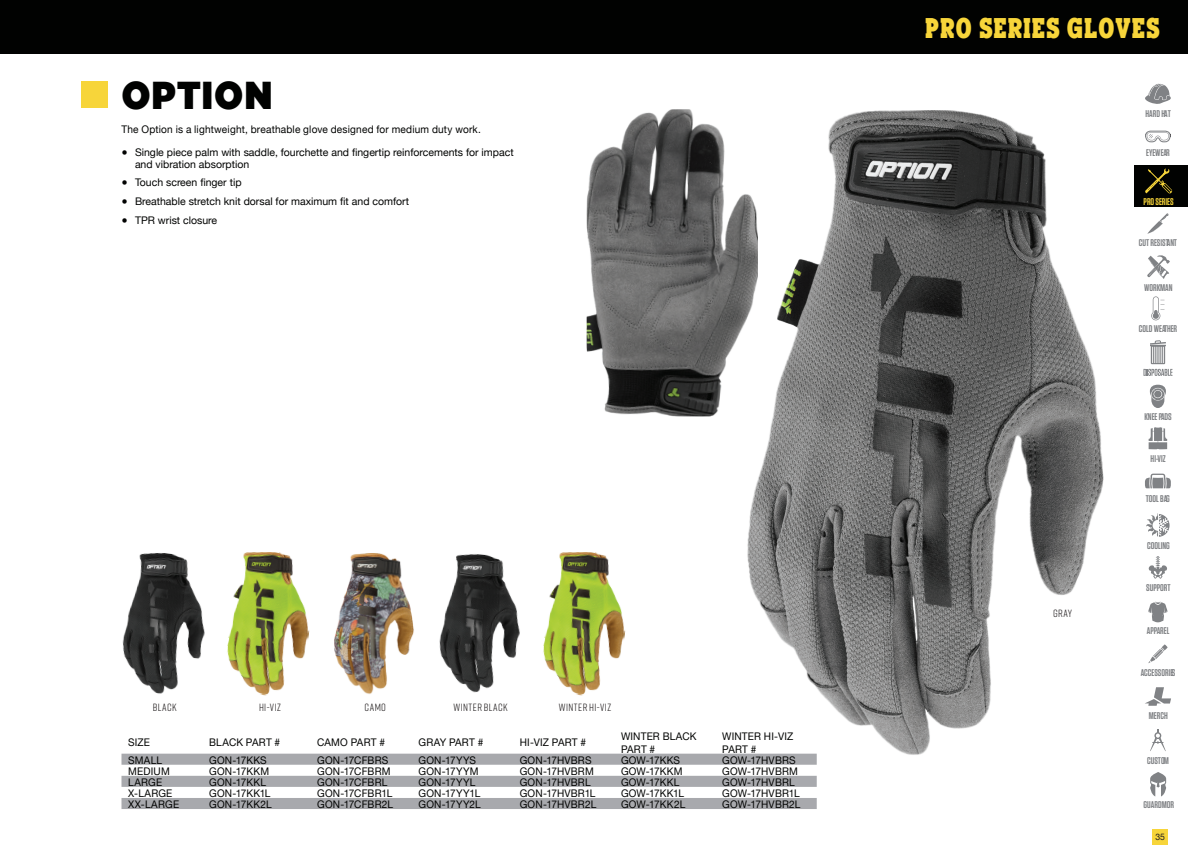
<style>
.page{position:relative;width:1188px;height:864px;background:#fff}
.page>*{position:absolute;margin:0;border:0;box-sizing:border-box;transform-origin:0 0}
.Product_Title{font:38.85px "Gotham Ultra";letter-spacing:.045em;color:#010201;scale:.91 1}
.Product_Title-2{font:29.7px "Manhandle Slab";letter-spacing:.05em;color:#f7d53a;scale:.91 1}
.SKU_Body{font:10.5px "Helvetica Neue";letter-spacing:.02em;color:#010201;scale:.96 1}
.Description{font:10.5px/12px "Helvetica Neue";color:#010201}
.Sku_Title{font:10.5px/12.6px "Helvetica Neue";letter-spacing:.015em;color:#010201;scale:.96 1}
.Description-2{font:10.5px "Helvetica Neue";letter-spacing:.02em;color:#010201;scale:.96 1}
.No_Hyphen_Left_Justi{font:10.5px "Rift";letter-spacing:.045em;color:#231f20}
.SKU_Body-2{font:10.5px "Helvetica Neue";color:#010201;scale:.96 1}
.t1{font:600 9.75px "Tungsten";color:#808285}
.t2{font:600 9.75px "Tungsten";color:#f7d53a}
.t3{font:9px "Helvetica Neue";color:#231f20;scale:.96 1}
.s1{font-weight:300}
</style>
<div class="page">
<div style="left:0;top:0;width:1188px;height:54px;background:#010201"></div>
<img style="left:745px;top:110px;width:359px;height:645px">
<svg style="left:122px;top:754px;width:695px;height:55px"></svg>
<div style="left:81px;top:81px;width:27px;height:27px;background:#f7d53a"></div>
<img style="left:587px;top:109px;width:171px;height:307px">
<img style="left:227px;top:552px;width:83px;height:143px">
<img style="left:334px;top:553px;width:80px;height:141px">
<img style="left:439px;top:554px;width:81px;height:139px">
<img style="left:122px;top:553px;width:83px;height:141px">
<img style="left:543px;top:552px;width:83px;height:143px">
<div style="left:1152px;top:829px;width:16px;height:16px;background:#f7d53a"></div>
<svg style="left:1145px;top:474px;width:26px;height:14px"></svg>
<svg style="left:1146px;top:513px;width:24px;height:24px"></svg>
<svg style="left:1148px;top:556px;width:19px;height:23px"></svg>
<svg style="left:1145px;top:687px;width:26px;height:19px"></svg>
<svg style="left:1148px;top:602px;width:20px;height:20px"></svg>
<svg style="left:1150px;top:729px;width:16px;height:22px"></svg>
<svg style="left:1148px;top:644px;width:20px;height:19px"></svg>
<svg style="left:1150px;top:772px;width:16px;height:24px"></svg>
<svg style="left:1145px;top:84px;width:26px;height:20px"></svg>
<svg style="left:1145px;top:131px;width:26px;height:11px"></svg>
<svg style="left:1147px;top:213px;width:22px;height:21px"></svg>
<svg style="left:1147px;top:255px;width:23px;height:24px"></svg>
<svg style="left:1151px;top:296px;width:14px;height:24px"></svg>
<svg style="left:1150px;top:385px;width:16px;height:23px"></svg>
<div style="left:1154px;top:391px;width:8px;height:7px;background:#808285;border-radius:50%"></div>
<svg style="left:1149px;top:427px;width:18px;height:22px"></svg>
<svg style="left:1143px;top:340px;width:29px;height:36px"></svg>
<div style="left:1134px;top:166px;width:54px;height:41px;background:#010201"></div>
<svg style="left:1145px;top:168px;width:28px;height:26px"></svg>
<p class="Product_Title" style="left:122px;top:73px;width:167px">OPTION</p>
<p class="Description-2" style="left:122px;top:121px;width:376px">The Option is a lightweight, breathable glove designed for medium duty work.</p>
<p class="Description" style="left:135px;top:147px;width:380px;text-indent:-14px"><span class="s1">●</span> Single piece palm with saddle, fourchette and fingertip reinforcements for impact and vibration absorption</p>
<p class="Description" style="left:122px;top:177px;width:122px"><span class="s1">●</span> Touch screen finger tip</p>
<p class="Description" style="left:122px;top:196px;width:289px"><span class="s1">●</span> Breathable stretch knit dorsal for maximum fit and comfort</p>
<p class="Description" style="left:122px;top:215px;width:97px"><span class="s1">●</span> TPR wrist closure</p>
<p class="No_Hyphen_Left_Justi" style="left:153px;top:700px;width:25px">BLACK</p>
<p class="No_Hyphen_Left_Justi" style="left:365px;top:700px;width:23px">CAMO</p>
<p class="No_Hyphen_Left_Justi" style="left:259px;top:700px;width:23px">HI-VIZ</p>
<p class="No_Hyphen_Left_Justi" style="left:454px;top:700px;width:56px">WINTER BLACK</p>
<p class="No_Hyphen_Left_Justi" style="left:559px;top:700px;width:54px">WINTER HI-VIZ</p>
<p class="Sku_Title" style="left:128px;top:737px;width:24px">SIZE</p>
<p class="Sku_Title" style="left:209px;top:737px;width:75px">BLACK PART #</p>
<p class="Sku_Title" style="left:317px;top:737px;width:72px">CAMO PART #</p>
<p class="Sku_Title" style="left:418px;top:737px;width:69px">GRAY PART #</p>
<p class="Sku_Title" style="left:520px;top:737px;width:71px">HI-VIZ PART #</p>
<p class="Sku_Title" style="left:621px;top:731px;width:80px">WINTER BLACK<br>PART #</p>
<p class="Sku_Title" style="left:722px;top:731px;width:76px">WINTER HI-VIZ<br>PART #</p>
<p class="SKU_Body" style="left:128px;top:752px;width:37px">SMALL</p>
<p class="SKU_Body" style="left:209px;top:752px;width:61px">GON-17KKS</p>
<p class="SKU_Body" style="left:317px;top:752px;width:76px">GON-17CFBRS</p>
<p class="SKU_Body" style="left:418px;top:752px;width:62px">GON-17YYS</p>
<p class="SKU_Body" style="left:520px;top:752px;width:76px">GON-17HVBRS</p>
<p class="SKU_Body" style="left:621px;top:752px;width:63px">GOW-17KKS</p>
<p class="SKU_Body" style="left:722px;top:752px;width:78px">GOW-17HVBRS</p>
<p class="SKU_Body" style="left:128px;top:763px;width:45px">MEDIUM</p>
<p class="SKU_Body" style="left:209px;top:763px;width:64px">GON-17KKM</p>
<p class="SKU_Body" style="left:317px;top:763px;width:78px">GON-17CFBRM</p>
<p class="SKU_Body" style="left:418px;top:763px;width:64px">GON-17YYM</p>
<p class="SKU_Body" style="left:520px;top:763px;width:79px">GON-17HVBRM</p>
<p class="SKU_Body" style="left:621px;top:763px;width:66px">GOW-17KKM</p>
<p class="SKU_Body" style="left:722px;top:763px;width:80px">GOW-17HVBRM</p>
<p class="SKU_Body" style="left:128px;top:775px;width:37px">LARGE</p>
<p class="SKU_Body" style="left:209px;top:775px;width:61px">GON-17KKL</p>
<p class="SKU_Body" style="left:317px;top:775px;width:75px">GON-17CFBRL</p>
<p class="SKU_Body" style="left:418px;top:775px;width:61px">GON-17YYL</p>
<p class="SKU_Body" style="left:520px;top:775px;width:75px">GON-17HVBRL</p>
<p class="SKU_Body" style="left:621px;top:775px;width:62px">GOW-17KKL</p>
<p class="SKU_Body" style="left:722px;top:775px;width:77px">GOW-17HVBRL</p>
<p class="SKU_Body" style="left:128px;top:786px;width:48px">X-LARGE</p>
<p class="SKU_Body-2" style="left:209px;top:786px;width:65px">GON-17KK1L</p>
<p class="SKU_Body" style="left:317px;top:786px;width:80px">GON-17CFBR1L</p>
<p class="SKU_Body" style="left:418px;top:786px;width:66px">GON-17YY1L</p>
<p class="SKU_Body" style="left:520px;top:786px;width:80px">GON-17HVBR1L</p>
<p class="SKU_Body-2" style="left:621px;top:786px;width:67px">GOW-17KK1L</p>
<p class="SKU_Body" style="left:722px;top:786px;width:82px">GOW-17HVBR1L</p>
<p class="SKU_Body" style="left:128px;top:797px;width:55px">XX-LARGE</p>
<p class="SKU_Body" style="left:209px;top:797px;width:67px">GON-17KK2L</p>
<p class="SKU_Body" style="left:317px;top:797px;width:81px">GON-17CFBR2L</p>
<p class="SKU_Body" style="left:418px;top:797px;width:66px">GON-17YY2L</p>
<p class="SKU_Body" style="left:520px;top:797px;width:81px">GON-17HVBR2L</p>
<p class="SKU_Body" style="left:621px;top:797px;width:68px">GOW-17KK2L</p>
<p class="SKU_Body" style="left:722px;top:797px;width:83px">GOW-17HVBR2L</p>
<p class="Product_Title-2" style="left:926px;top:12px;width:258px">PRO SERIES GLOVES</p>
<p class="t1" style="left:1146px;top:109px;width:27px">HARD HAT</p>
<p class="t1" style="left:1146px;top:147px;width:25px">EYEWEAR</p>
<p class="t2" style="left:1144px;top:197px;width:32px">PRO SERIES</p>
<p class="t1" style="left:1139px;top:238px;width:40px">CUT RESISTANT</p>
<p class="t1" style="left:1144px;top:282px;width:30px">WORKMAN</p>
<p class="t1" style="left:1139px;top:324px;width:40px">COLD WEATHER</p>
<p class="t1" style="left:1144px;top:411px;width:29px">KNEE PADS</p>
<p class="t1" style="left:1151px;top:454px;width:16px">HI-VIZ</p>
<p class="t1" style="left:1146px;top:493px;width:25px">TOOL BAG</p>
<p class="No_Hyphen_Left_Justi" style="left:1053px;top:606px;width:21px">GRAY</p>
<p class="t1" style="left:1147px;top:540px;width:24px">COOLING</p>
<p class="t1" style="left:1146px;top:583px;width:26px">SUPPORT</p>
<p class="t1" style="left:1147px;top:625px;width:24px">APPAREL</p>
<p class="t1" style="left:1141px;top:668px;width:36px">ACCESSORIES</p>
<p class="t1" style="left:1149px;top:711px;width:20px">MERCH</p>
<p class="t1" style="left:1147px;top:756px;width:23px">CUSTOM</p>
<p class="t1" style="left:1144px;top:799px;width:32px">GUARDMOR</p>
<p class="t3" style="left:1155px;top:830px;width:11px">35</p>
</div>
